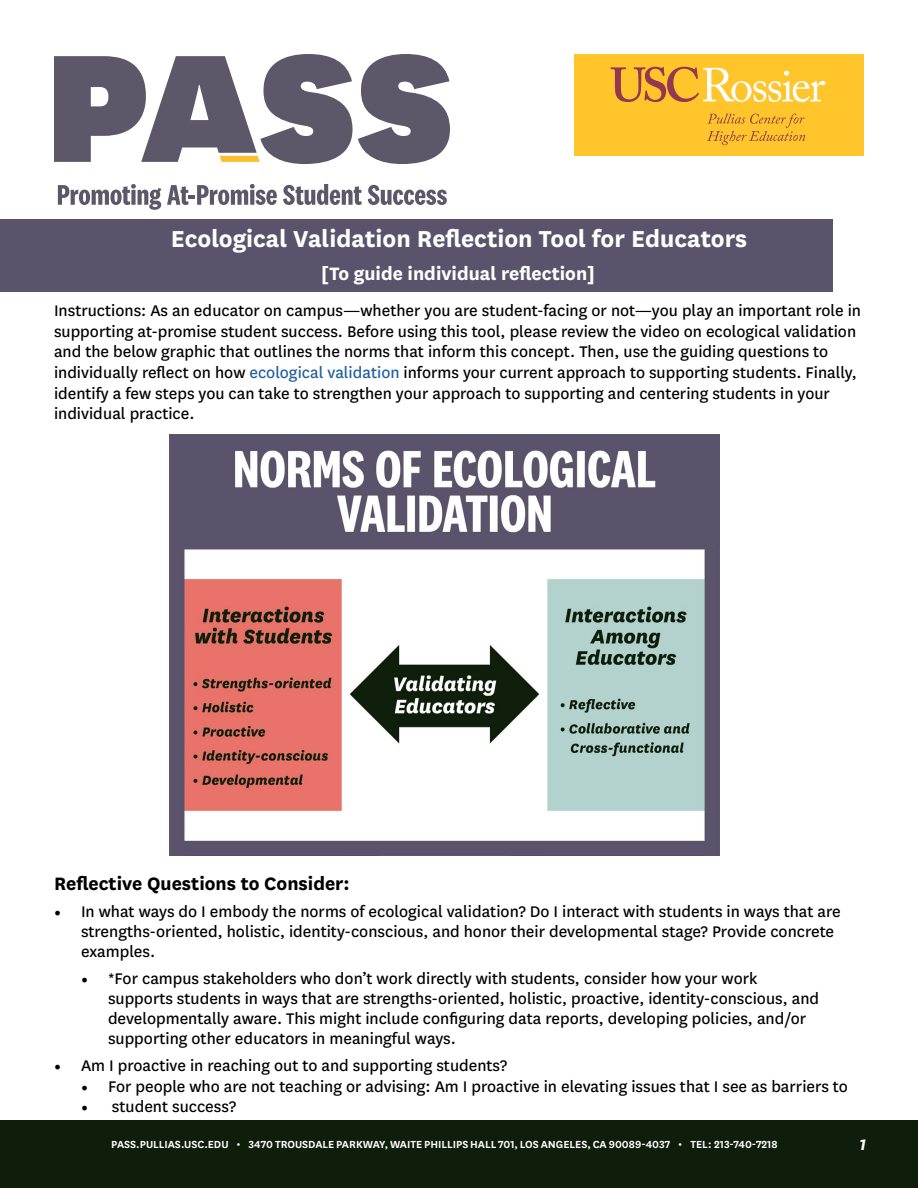
<style>
.page{position:relative;width:918px;height:1188px;background:#fff}
.page>*{position:absolute;margin:0;border:0;box-sizing:border-box;transform-origin:0 0}
.t1{font:700 27px "National";color:#fff}
.t2{font:700 21px "National";color:#000}
.t3{font:700 21px "National";color:#fff}
.t4{font:18px/20.4px "National";color:#000}
.t5{font:italic 700 18px "National";color:#fff}
.t6{font:600 12px "National";color:#fff}
.s1{color:#215e9e}
.s2{font-family:"Minion Pro"}
</style>
<div class="page">
<div style="left:0;top:1120px;width:918px;height:68px;background:#0f1e0a"></div>
<svg style="left:54px;top:54px;width:396px;height:110px"></svg>
<svg style="left:58px;top:184px;width:103px;height:26px"></svg>
<svg style="left:167px;top:184px;width:110px;height:21px"></svg>
<svg style="left:283px;top:184px;width:79px;height:21px"></svg>
<svg style="left:368px;top:185px;width:79px;height:20px"></svg>
<div style="left:0;top:220px;width:833px;height:72px;background:#5b536b"></div>
<div style="left:575px;top:54px;width:289px;height:101px;background:#ffc52b"></div>
<svg style="left:611px;top:67px;width:214px;height:35px"></svg>
<svg style="left:707px;top:114px;width:98px;height:31px"></svg>
<img style="left:170px;top:434px;width:550px;height:421px">
<h1 class="t1" style="left:171px;top:220px;width:578px">Ecological Validation Reflection Tool for Educators</h1>
<p class="t3" style="left:321px;top:258px;width:275px">[To guide individual reflection]</p>
<p class="t4" style="left:54px;top:300px;width:809px">Instructions: As an educator on campus—whether you are student-facing or not—you play an important role in supporting at-promise student success. Before using this tool, please review the video on ecological validation and the below graphic that outlines the norms that inform this concept. Then, use the guiding questions to individually reflect on how <span class="s1">ecological validation</span> informs your current approach to supporting students. Finally, identify a few steps you can take to strengthen your approach to supporting and centering students in your individual practice.</p>
<p class="t2" style="left:54px;top:868px;width:297px">Reflective Questions to Consider:</p>
<p class="t4" style="left:81px;top:900px;width:761px;text-indent:-27px"><span class="s2">•</span> In what ways do I embody the norms of ecological validation? Do I interact with students in ways that are strengths-oriented, holistic, identity-conscious, and honor their developmental stage? Provide concrete examples.</p>
<p class="t4" style="left:108px;top:967px;width:713px;text-indent:-27px"><span class="s2">•</span> *For campus stakeholders who don’t work directly with students, consider how your work supports students in ways that are strengths-oriented, holistic, proactive, identity-conscious, and developmentally aware. This might include configuring data reports, developing policies, and/or supporting other educators in meaningful ways.</p>
<p class="t4" style="left:54px;top:1055px;width:455px"><span class="s2">•</span> Am I proactive in reaching out to and supporting students?</p>
<p class="t4" style="left:81px;top:1075px;width:768px"><span class="s2">•</span> For people who are not teaching or advising: Am I proactive in elevating issues that I see as barriers to</p>
<p class="t4" style="left:81px;top:1095px;width:157px"><span class="s2">•</span> student success?</p>
<p class="t6" style="left:111px;top:1136px;width:668px">PASS.PULLIAS.USC.EDU • 3470 TROUSDALE PARKWAY, WAITE PHILLIPS HALL 701, LOS ANGELES, CA 90089-4037 • TEL: 213-740-7218</p>
<p class="t5" style="left:860px;top:1132px;width:8px">1</p>
</div>
